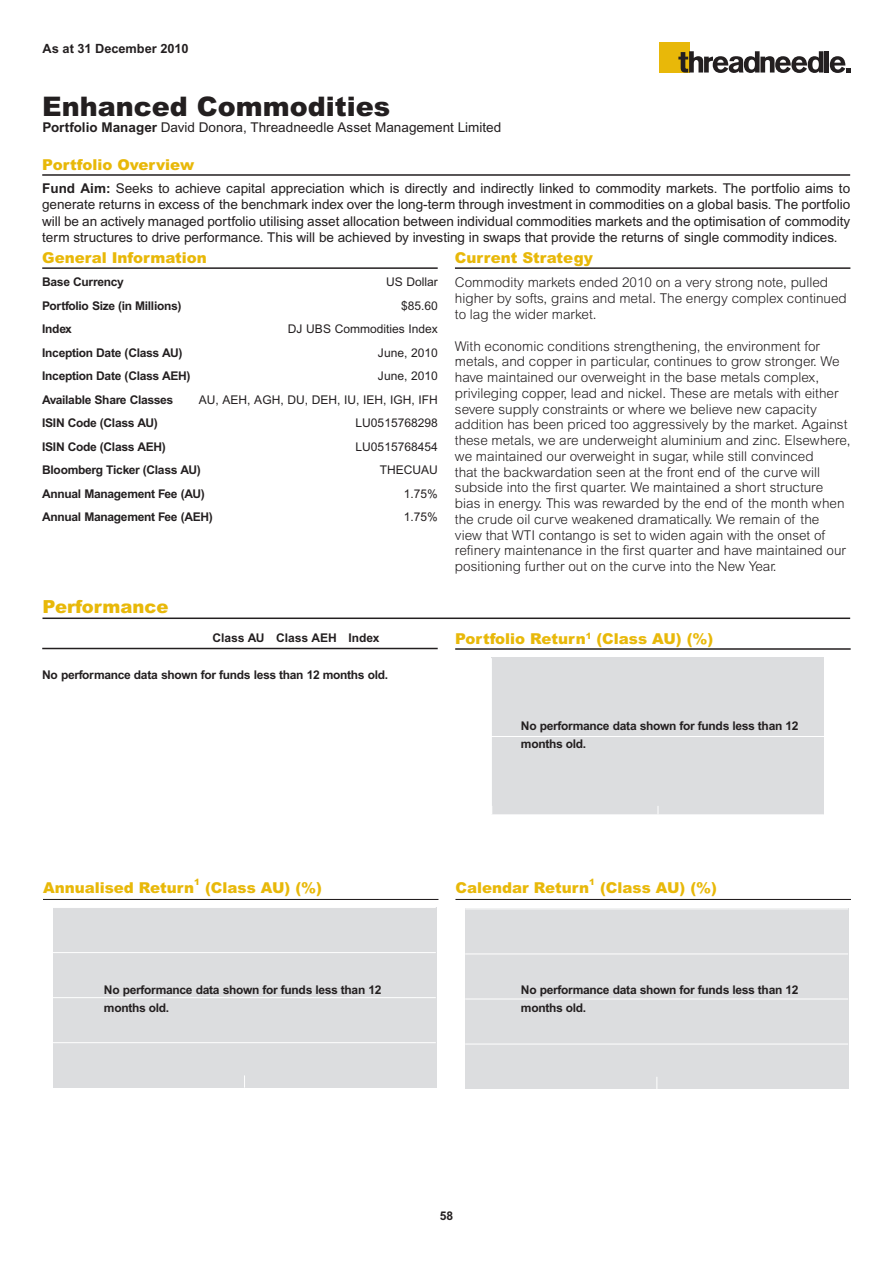
<style>
.page{position:relative;width:893px;height:1263px;background:#fff}
.page>*{position:absolute;margin:0;border:0;box-sizing:border-box;transform-origin:0 0}
.t1{font:900 27px "Arial";color:#231f20}
.t2{font:900 18px "Arial";color:#e8b809}
.t3{font:900 15px "Arial";color:#e8b809}
.t4{font:300 13.5px/15.8px "Arial";color:#231f20}
.t5{font:13.5px/16.5px "Arial";color:#231f20;text-align:justify}
.t6{font:700 12.75px "Arial";color:#231f20}
.t7{font:700 12px/18px "Arial";letter-spacing:-.025em;color:#231f20}
.t8{font:12px "Arial";color:#231f20}
.t9{font:700 12px "Arial";color:#231f20}
.t10{font:900 8.7px "Arial";color:#e8b809}
.s1{font-weight:700}
</style>
<div class="page">
<div style="left:659px;top:43px;width:30px;height:30px;background:#e8b809"></div>
<div style="left:824px;top:51px;width:5px;height:22px;background:#231f20"></div>
<svg style="left:830px;top:56px;width:20px;height:17px"></svg>
<svg style="left:678px;top:51px;width:145px;height:22px"></svg>
<hr style="left:42px;top:617px;width:808px;height:2px;background:#231f20">
<hr style="left:42px;top:174px;width:808px;height:2px;background:#231f20">
<hr style="left:455px;top:648px;width:396px;height:2px;background:#231f20">
<div style="left:492px;top:657px;width:332px;height:158px;background:#dcdddf"></div>
<hr style="left:492px;top:736px;width:332px;height:1px;background:#fff">
<hr style="left:492px;top:658px;width:1px;height:157px;background:#fff">
<hr style="left:455px;top:267px;width:395px;height:2px;background:#231f20">
<hr style="left:42px;top:267px;width:396px;height:2px;background:#231f20">
<hr style="left:43px;top:899px;width:395px;height:1px;background:#231f20">
<div style="left:53px;top:907px;width:383px;height:181px;background:#dcdddf"></div>
<hr style="left:53px;top:1042px;width:383px;height:1px;background:#fff">
<hr style="left:53px;top:997px;width:383px;height:1px;background:#fff">
<hr style="left:53px;top:952px;width:383px;height:1px;background:#fff">
<hr style="left:53px;top:907px;width:383px;height:1px;background:#fff">
<svg style="left:244px;top:1075px;width:1px;height:13px"></svg>
<hr style="left:455px;top:899px;width:396px;height:1px;background:#231f20">
<div style="left:465px;top:909px;width:384px;height:180px;background:#dcdddf"></div>
<hr style="left:465px;top:1044px;width:383px;height:1px;background:#fff">
<hr style="left:465px;top:998px;width:383px;height:1px;background:#fff">
<hr style="left:465px;top:953px;width:383px;height:1px;background:#fff">
<svg style="left:656px;top:1077px;width:1px;height:12px"></svg>
<hr style="left:42px;top:648px;width:306px;height:1px;background:#231f20">
<hr style="left:348px;top:648px;width:90px;height:1px;background:#231f20">
<p class="t6" style="left:43px;top:44px;width:148px">As at 31 December 2010</p>
<h1 class="t1" style="left:42px;top:93px;width:350px">Enhanced Commodities</h1>
<p class="t5" style="left:42px;top:120px;width:460px"><span class="s1">Portfolio Manager</span> David Donora, Threadneedle Asset Management Limited</p>
<p class="t3" style="left:42px;top:157px;width:154px">Portfolio Overview</p>
<p class="t5" style="left:42px;top:181px;width:809px"><span class="s1">Fund Aim:</span> Seeks to achieve capital appreciation which is directly and indirectly linked to commodity markets. The portfolio aims to generate returns in excess of the benchmark index over the long-term through investment in commodities on a global basis. The portfolio will be an actively managed portfolio utilising asset allocation between individual commodities markets and the optimisation of commodity term structures to drive performance. This will be achieved by investing in swaps that provide the returns of single commodity indices.</p>
<p class="t3" style="left:42px;top:251px;width:166px">General Information</p>
<p class="t7" style="left:42px;top:274px;width:83px">Base Currency</p>
<p class="t8" style="left:386px;top:278px;width:53px">US Dollar</p>
<p class="t7" style="left:42px;top:298px;width:141px">Portfolio Size (in Millions)</p>
<p class="t8" style="left:401px;top:301px;width:38px">$85.60</p>
<p class="t7" style="left:42px;top:321px;width:31px">Index</p>
<p class="t8" style="left:288px;top:325px;width:151px">DJ UBS Commodities Index</p>
<p class="t7" style="left:42px;top:345px;width:142px">Inception Date (Class AU)</p>
<p class="t8" style="left:378px;top:348px;width:61px">June, 2010</p>
<p class="t7" style="left:42px;top:368px;width:150px">Inception Date (Class AEH)</p>
<p class="t8" style="left:378px;top:372px;width:61px">June, 2010</p>
<p class="t7" style="left:42px;top:392px;width:133px">Available Share Classes</p>
<p class="t8" style="left:199px;top:395px;width:240px">AU, AEH, AGH, DU, DEH, IU, IEH, IGH, IFH</p>
<p class="t7" style="left:42px;top:415px;width:117px">ISIN Code (Class AU)</p>
<p class="t8" style="left:356px;top:419px;width:84px">LU0515768298</p>
<p class="t7" style="left:42px;top:439px;width:125px">ISIN Code (Class AEH)</p>
<p class="t8" style="left:356px;top:442px;width:84px">LU0515768454</p>
<p class="t7" style="left:42px;top:462px;width:160px">Bloomberg Ticker (Class AU)</p>
<p class="t8" style="left:380px;top:466px;width:59px">THECUAU</p>
<p class="t7" style="left:42px;top:486px;width:164px">Annual Management Fee (AU)</p>
<p class="t8" style="left:404px;top:489px;width:36px">1.75%</p>
<p class="t7" style="left:42px;top:509px;width:172px">Annual Management Fee (AEH)</p>
<p class="t8" style="left:404px;top:513px;width:36px">1.75%</p>
<h2 class="t2" style="left:42px;top:598px;width:128px">Performance</h2>
<p class="t9" style="left:212px;top:634px;width:169px">Class AU Class AEH Index</p>
<p class="t7" style="left:42px;top:667px;width:347px">No performance data shown for funds less than 12 months old.</p>
<p class="t3" style="left:455px;top:251px;width:140px">Current Strategy</p>
<p class="t4" style="left:455px;top:276px;width:393px">Commodity markets ended 2010 on a very strong note, pulled higher by softs, grains and metal. The energy complex continued to lag the wider market.</p>
<p class="t4" style="left:455px;top:340px;width:397px">With economic conditions strengthening, the environment for metals, and copper in particular, continues to grow stronger. We have maintained our overweight in the base metals complex, privileging copper, lead and nickel. These are metals with either severe supply constraints or where we believe new capacity addition has been priced too aggressively by the market. Against these metals, we are underweight aluminium and zinc. Elsewhere, we maintained our overweight in sugar, while still convinced<br>that the backwardation seen at the front end of the curve will subside into the first quarter. We maintained a short structure bias in energy. This was rewarded by the end of the month when the crude oil curve weakened dramatically. We remain of the<br>view that WTI contango is set to widen again with the onset of refinery maintenance in the first quarter and have maintained our positioning further out on the curve into the New Year.</p>
<p class="t3" style="left:455px;top:631px;width:260px">Portfolio Return<sup>1</sup> (Class AU) (%)</p>
<p class="t7" style="left:521px;top:718px;width:279px">No performance data shown for funds less than 12 months old.</p>
<p class="t3" style="left:43px;top:880px;width:153px">Annualised Return</p>
<p class="t10" style="left:194px;top:878px;width:7px">1</p>
<p class="t3" style="left:205px;top:880px;width:118px">(Class AU) (%)</p>
<p class="t3" style="left:455px;top:880px;width:135px">Calendar Return</p>
<p class="t10" style="left:589px;top:878px;width:7px">1</p>
<p class="t3" style="left:600px;top:880px;width:118px">(Class AU) (%)</p>
<p class="t7" style="left:104px;top:982px;width:279px">No performance data shown for funds less than 12 months old.</p>
<p class="t7" style="left:521px;top:982px;width:279px">No performance data shown for funds less than 12 months old.</p>
<p class="t7" style="left:440px;top:1208px;width:15px">58</p>
</div>
